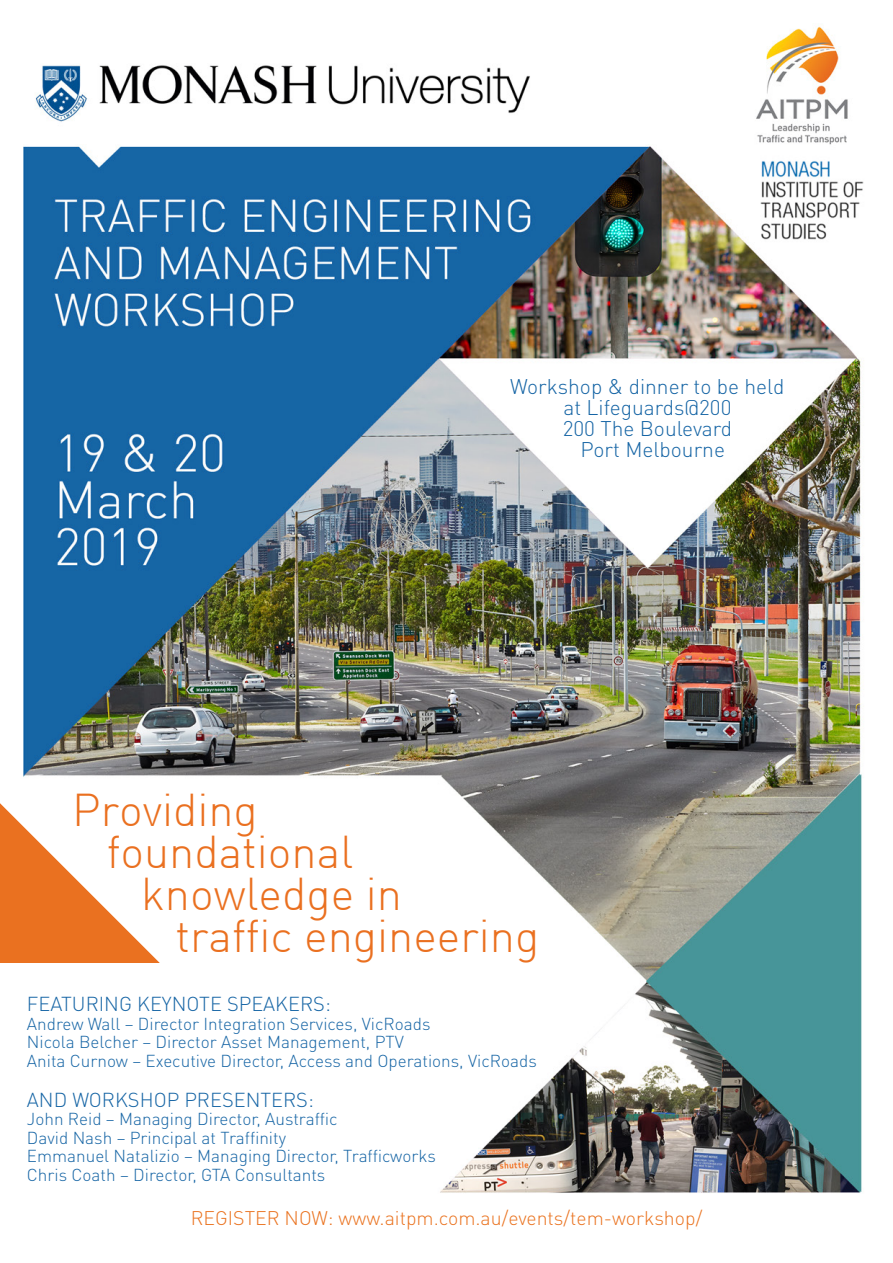
<style>
.page{position:relative;width:893px;height:1263px;background:#fff}
.page>*{position:absolute;margin:0;border:0;box-sizing:border-box;transform-origin:0 0}
.t1{font:300 45px "DIN";color:#ea7020}
.t2{font:300 21px "DIN Pro";color:#1665a5}
.t3{font:300 19.95px "DIN Pro";color:#1665a5}
.t4{font:300 19.5px "DIN Pro";color:#ea7320}
.t5{font:300 17.1px "DIN Pro";color:#1665a5}
</style>
<div class="page">
<img style="left:23px;top:26px;width:841px;height:1167px">
<div style="left:57px;top:799px;width:402px;height:117px;background:#fff"></div>
<div style="left:136px;top:863px;width:376px;height:132px;background:#fff"></div>
<div style="left:483px;top:938px;width:108px;height:57px;background:#fff"></div>
<svg style="left:0;top:803px;width:160px;height:160px"></svg>
<div style="left:0;top:963px;width:196px;height:211px;background:#fff"></div>
<p class="t2" style="left:510px;top:372px;width:276px">Workshop &amp; dinner to be held</p>
<p class="t2" style="left:563px;top:393px;width:170px">at Lifeguards@200</p>
<p class="t2" style="left:563px;top:414px;width:171px">200 The Boulevard</p>
<p class="t2" style="left:580px;top:435px;width:146px">Port Melbourne</p>
<p class="t1" style="left:72px;top:782px;width:187px">Providing</p>
<p class="t1" style="left:107px;top:824px;width:248px">foundational</p>
<p class="t1" style="left:141px;top:866px;width:262px">knowledge in</p>
<p class="t1" style="left:176px;top:908px;width:365px">traffic engineering</p>
<p class="t3" style="left:27px;top:990px;width:305px">FEATURING KEYNOTE SPEAKERS:</p>
<p class="t5" style="left:27px;top:1012px;width:405px">Andrew Wall – Director Integration Services, VicRoads</p>
<p class="t5" style="left:27px;top:1030px;width:378px">Nicola Belcher – Director Asset Management, PTV</p>
<p class="t5" style="left:27px;top:1049px;width:511px">Anita Curnow – Executive Director, Access and Operations, VicRoads</p>
<p class="t3" style="left:27px;top:1086px;width:288px">AND WORKSHOP PRESENTERS:</p>
<p class="t5" style="left:27px;top:1107px;width:312px">John Reid – Managing Director, Austraffic</p>
<p class="t5" style="left:27px;top:1126px;width:261px">David Nash – Principal at Traffinity</p>
<p class="t5" style="left:27px;top:1144px;width:410px">Emmanuel Natalizio – Managing Director, Trafficworks</p>
<p class="t5" style="left:27px;top:1163px;width:300px">Chris Coath – Director, GTA Consultants</p>
<p class="t4" style="left:191px;top:1204px;width:513px">REGISTER NOW: www.aitpm.com.au/events/tem-workshop/</p>
</div>
